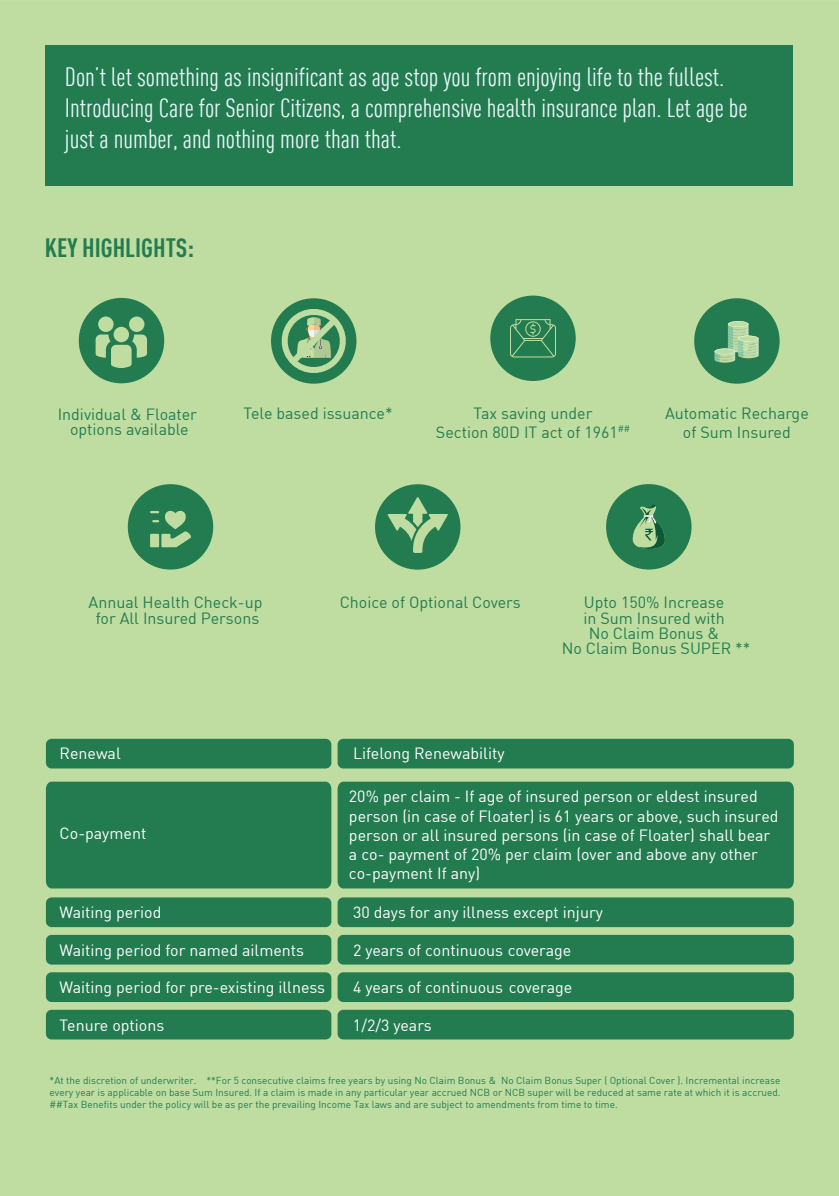
<style>
.page{position:relative;width:839px;height:1196px;background:#fff}
.page>*{position:absolute;margin:0;border:0;box-sizing:border-box;transform-origin:0 0}
.t1{font:26px/31.2px "DIN Cond";color:#e9f6fa}
.t2{font:700 26px "DIN Cond";color:#237c50}
.t3{font:16px/19.2px "DIN";color:#fff}
.t4{font:16px/15.2px "DIN";color:#237c50;text-align:center}
.t5{font:10px/12px "DIN";color:#237c50;text-align:justify}
</style>
<div class="page">
<div style="left:0;top:0;width:838px;height:1195px;background:#bfdda1"></div>
<div style="left:46px;top:738px;width:285px;height:30px;background:#237c50;border-radius:6px"></div>
<div style="left:46px;top:781px;width:285px;height:107px;background:#237c50"></div>
<div style="left:46px;top:897px;width:285px;height:30px;background:#237c50;border-radius:6px"></div>
<div style="left:46px;top:934px;width:285px;height:30px;background:#237c50;border-radius:6px"></div>
<div style="left:46px;top:972px;width:285px;height:29px;background:#237c50;border-radius:6px"></div>
<div style="left:46px;top:1009px;width:285px;height:30px;background:#237c50;border-radius:6px"></div>
<div style="left:337px;top:738px;width:456px;height:30px;background:#237c50;border-radius:6px"></div>
<div style="left:337px;top:781px;width:456px;height:107px;background:#237c50"></div>
<div style="left:337px;top:897px;width:456px;height:30px;background:#237c50;border-radius:6px"></div>
<div style="left:337px;top:934px;width:456px;height:30px;background:#237c50;border-radius:6px"></div>
<div style="left:337px;top:972px;width:456px;height:29px;background:#237c50;border-radius:6px"></div>
<div style="left:337px;top:1009px;width:456px;height:30px;background:#237c50;border-radius:6px"></div>
<div style="left:45px;top:45px;width:747px;height:140px;background:#237c50"></div>
<div style="left:693px;top:298px;width:86px;height:85px;background:#237c50;border-radius:50%"></div>
<svg style="left:714px;top:321px;width:44px;height:41px"></svg>
<div style="left:490px;top:295px;width:85px;height:86px;background:#237c50;border-radius:50%"></div>
<svg style="left:510px;top:319px;width:45px;height:38px"></svg>
<div style="left:271px;top:298px;width:85px;height:85px;background:#237c50;border-radius:50%"></div>
<svg style="left:273px;top:300px;width:81px;height:73px"></svg>
<div style="left:79px;top:298px;width:85px;height:85px;background:#237c50;border-radius:50%"></div>
<div style="left:113px;top:327px;width:16px;height:15px;background:#bfdda1;border-radius:50%"></div>
<div style="left:129px;top:316px;width:15px;height:16px;background:#bfdda1;border-radius:50%"></div>
<div style="left:98px;top:316px;width:15px;height:16px;background:#bfdda1;border-radius:50%"></div>
<svg style="left:95px;top:334px;width:52px;height:34px"></svg>
<div style="left:605px;top:484px;width:86px;height:85px;background:#237c50;border-radius:50%"></div>
<svg style="left:632px;top:505px;width:33px;height:44px"></svg>
<div style="left:128px;top:484px;width:85px;height:85px;background:#237c50;border-radius:50%"></div>
<svg style="left:150px;top:510px;width:41px;height:37px"></svg>
<div style="left:375px;top:484px;width:85px;height:85px;background:#237c50;border-radius:50%"></div>
<svg style="left:387px;top:497px;width:61px;height:56px"></svg>
<h1 class="t1" style="left:65px;top:61px;width:683px">Don’t let something as insignificant as age stop you from enjoying life to the fullest.<br>Introducing Care for Senior Citizens, a comprehensive health insurance plan. Let age be just a number, and nothing more than that.</h1>
<h1 class="t2" style="left:45px;top:232px;width:151px">KEY HIGHLIGHTS:</h1>
<p class="t4" style="left:58px;top:406px;width:141px">Individual &amp; Floater options available</p>
<p class="t4" style="left:243px;top:405px;width:150px">Tele based issuance*</p>
<p class="t4" style="left:435px;top:403px;width:195px;line-height:19.2px">Tax saving under<br>Section 80D IT act of 1961<sup>##</sup></p>
<p class="t4" style="left:664px;top:403px;width:145px;line-height:19.2px">Automatic Recharge of Sum Insured</p>
<p class="t4" style="left:89px;top:594px;width:175px">Annual Health Check-up</p>
<p class="t4" style="left:339px;top:594px;width:182px">Choice of Optional Covers</p>
<p class="t4" style="left:96px;top:609px;width:165px">for All Insured Persons</p>
<p class="t3" style="left:60px;top:743px;width:63px">Renewal</p>
<p class="t3" style="left:353px;top:743px;width:153px">Lifelong Renewability</p>
<p class="t4" style="left:561px;top:594px;width:190px">Upto 150% Increase<br>in Sum Insured with<br>No Claim Bonus &amp;<br>No Claim Bonus SUPER **</p>
<p class="t3" style="left:60px;top:822px;width:88px">Co-payment</p>
<p class="t3" style="left:60px;top:902px;width:103px">Waiting period</p>
<p class="t3" style="left:60px;top:939px;width:246px">Waiting period for named ailments</p>
<p class="t3" style="left:60px;top:977px;width:267px">Waiting period for pre-existing illness</p>
<p class="t3" style="left:60px;top:1015px;width:106px">Tenure options</p>
<p class="t3" style="left:349px;top:786px;width:431px">20% per claim - If age of insured person or eldest insured person (in case of Floater) is 61 years or above, such insured person or all insured persons (in case of Floater) shall bear a co- payment of 20% per claim (over and above any other co-payment If any)</p>
<p class="t3" style="left:353px;top:902px;width:251px">30 days for any illness except injury</p>
<p class="t3" style="left:353px;top:939px;width:220px">2 years of continuous coverage</p>
<p class="t3" style="left:353px;top:977px;width:221px">4 years of continuous coverage</p>
<p class="t3" style="left:353px;top:1015px;width:80px">1/2/3 years</p>
<p class="t5" style="left:50px;top:1073px;width:732px">*At the discretion of underwriter. **For 5 consecutive claims free years by using No Claim Bonus &amp; No Claim Bonus Super ( Optional Cover ). Incremental increase every year is applicable on base Sum Insured. If a claim is made in any particular year accrued NCB or NCB super will be reduced at same rate at which it is accrued. ##Tax Benefits under the policy will be as per the prevailing Income Tax laws and are subject to amendments from time to time.</p>
</div>
